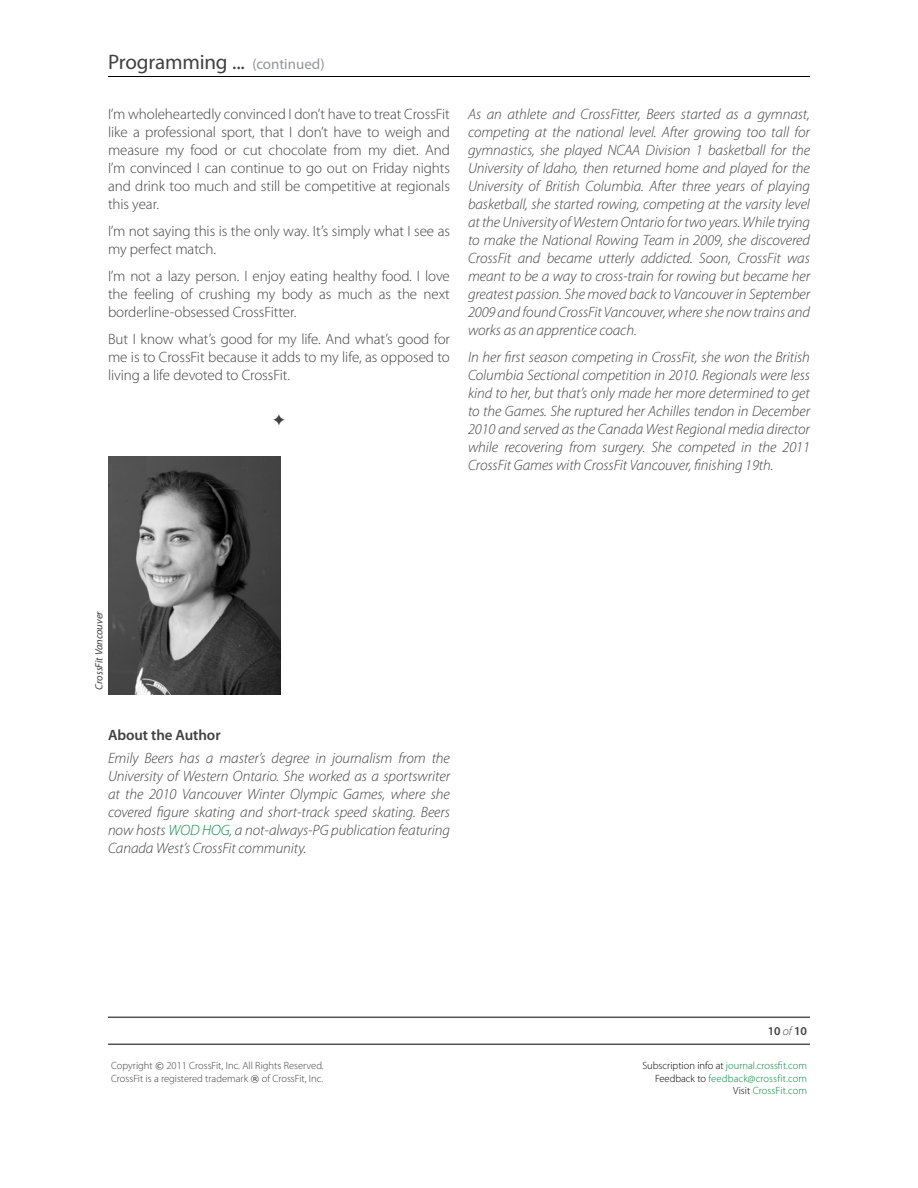
<style>
.page{position:relative;width:918px;height:1188px;background:#fff}
.page>*{position:absolute;margin:0;border:0;box-sizing:border-box;transform-origin:0 0}
.t1{font:21px "Myriad Pro";letter-spacing:-.01em;color:#414042}
.t2{font:italic 300 15px/18px "Myriad Pro";letter-spacing:-.005em;color:#414042;text-align:justify}
.t3{font:300 15px/18px "Myriad Pro";letter-spacing:-.005em;color:#414042;text-align:justify}
.t4{font:600 15px "Myriad Pro";letter-spacing:-.005em;color:#414042}
.t5{font:600 12px "Myriad Pro";color:#414042}
.t6{font:300 10.5px/12.6px "Myriad Pro";color:#414042}
.t7{font:300 10.5px/12.6px "Myriad Pro";color:#00853f;text-align:right}
.t8{font:italic 10.5px "Myriad Pro";letter-spacing:-.005em;color:#414042}
.s1{font-size:15px;color:#939598}
.s2{color:#00853f}
.s3{font-weight:300;font-style:italic}
.s4{font-family:"Verdana";font-weight:400;font-size:9px}
.s5{color:#000}
</style>
<div class="page">
<hr style="left:108px;top:76px;width:702px;height:1px;background:#000">
<hr style="left:108px;top:1017px;width:702px;height:1px;background:#000">
<hr style="left:108px;top:1044px;width:702px;height:1px;background:#000">
<img style="left:108px;top:457px;width:172px;height:237px">
<h1 class="t1" style="left:108px;top:50px;width:218px">Programming ... <span class="s1">(continued)</span></h1>
<p class="t3" style="left:108px;top:106px;width:343px">I’m wholeheartedly convinced I don’t have to treat CrossFit like a professional sport, that I don’t have to weigh and measure my food or cut chocolate from my diet. And I’m convinced I can continue to go out on Friday nights and drink too much and still be competitive at regionals this year.</p>
<p class="t3" style="left:108px;top:223px;width:344px">I’m not saying this is the only way. It’s simply what I see as my perfect match.</p>
<p class="t3" style="left:108px;top:268px;width:343px">I’m not a lazy person. I enjoy eating healthy food. I love the feeling of crushing my body as much as the next borderline-obsessed CrossFitter.</p>
<p class="t3" style="left:108px;top:331px;width:344px">But I know what’s good for my life. And what’s good for me is to CrossFit because it adds to my life, as opposed to living a life devoted to CrossFit.</p>
<p class="t2" style="left:468px;top:106px;width:344px">As an athlete and CrossFitter, Beers started as a gymnast, competing at the national level. After growing too tall for gymnastics, she played NCAA Division 1 basketball for the University of Idaho, then returned home and played for the University of British Columbia. After three years of playing basketball, she started rowing, competing at the varsity level at the University of Western Ontario for two years. While trying to make the National Rowing Team in 2009, she discovered CrossFit and became utterly addicted. Soon, CrossFit was meant to be a way to cross-train for rowing but became her greatest passion. She moved back to Vancouver in September 2009 and found CrossFit Vancouver, where she now trains and works as an apprentice coach.</p>
<p class="t2" style="left:468px;top:349px;width:344px">In her first season competing in CrossFit, she won the British Columbia Sectional competition in 2010. Regionals were less kind to her, but that’s only made her more determined to get to the Games. She ruptured her Achilles tendon in December 2010 and served as the Canada West Regional media director while recovering from surgery. She competed in the 2011<br>CrossFit Games with CrossFit Vancouver, finishing 19th.</p>
<p class="t8" style="left:93px;top:690px;width:80px;rotate:-90deg">CrossFit Vancouver</p>
<p class="t4" style="left:108px;top:727px;width:114px">About the Author</p>
<p class="t2" style="left:108px;top:749px;width:344px">Emily Beers has a master’s degree in journalism from the University of Western Ontario. She worked as a sportswriter at the 2010 Vancouver Winter Olympic Games, where she covered figure skating and short-track speed skating. Beers now hosts <span class="s2">WOD HOG</span>, a not-always-PG publication featuring Canada West’s CrossFit community.</p>
<p class="t5" style="left:768px;top:1024px;width:41px">10 <span class="s3">of</span> 10</p>
<p class="t6" style="left:111px;top:1060px;width:214px">Copyright <span class="s4">©</span> 2011 CrossFit, Inc. All Rights Reserved.<br>CrossFit is a registered trademark <span class="s4">®</span> of CrossFit, Inc.</p>
<p class="t7" style="left:642px;top:1060px;width:166px"><span class="s5">Subscription info at</span> journal.crossfit.com<br><span class="s5">Feedback to</span> feedback@crossfit.com<br><span class="s5">Visit</span> CrossFit.com</p>
</div>
